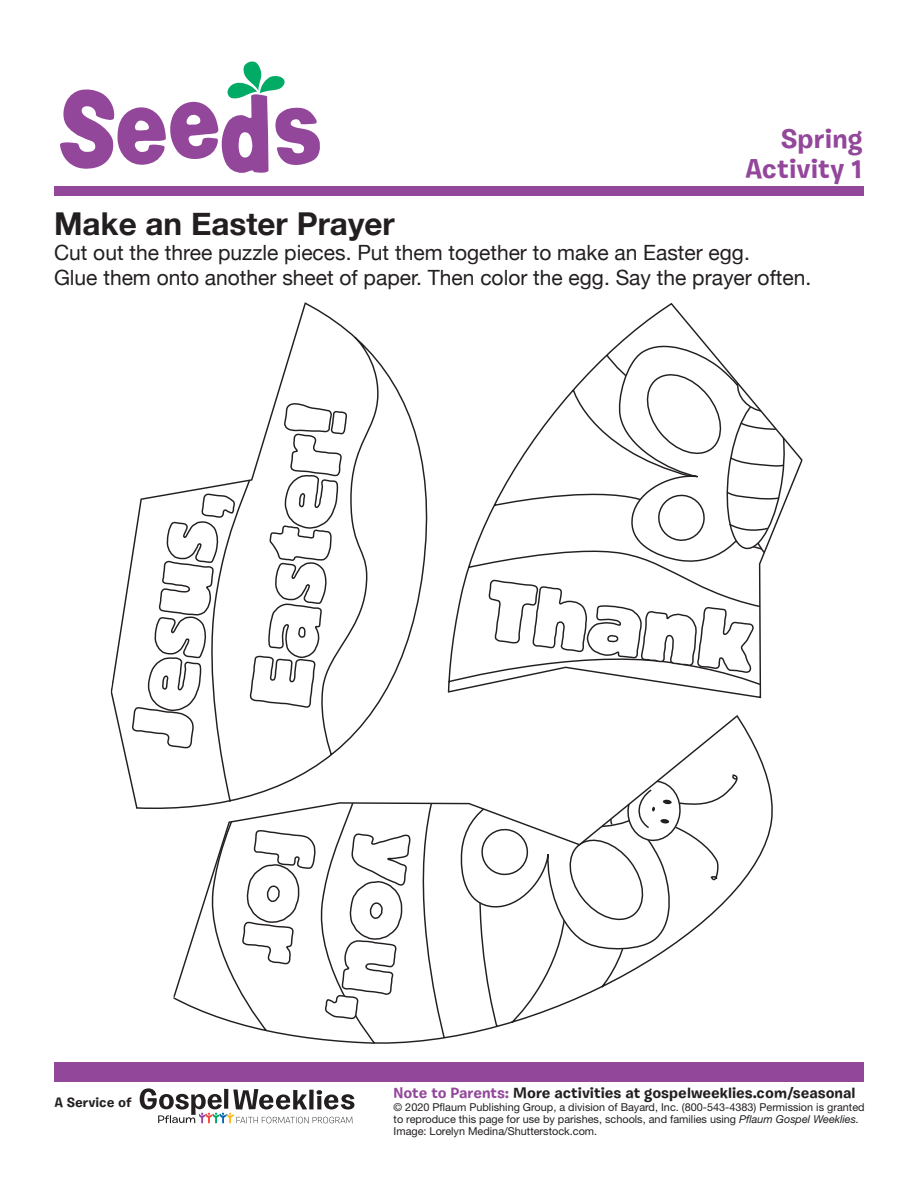
<style>
.page{position:relative;width:918px;height:1188px;background:#fff}
.page>*{position:absolute;margin:0;border:0;box-sizing:border-box;transform-origin:0 0}
.t1{font:700 31.5px "Helvetica Neue";color:#231f20}
.t2{font:700 27px "Burbank Small";color:#93479b}
.t3{font:21px "Helvetica Neue";color:#231f20}
.t4{font:700 15px "Burbank Small";color:#231f20}
.t5{font:700 13.5px "Burbank Small";color:#231f20}
.t6{font:10.8px/12px "Helvetica Neue LT Std";color:#231f20}
.s1{color:#93479b}
.s2{font-style:italic}
</style>
<div class="page">
<div style="left:54px;top:186px;width:810px;height:9px;background:#93479b"></div>
<svg style="left:60px;top:61px;width:260px;height:112px"></svg>
<div style="left:54px;top:1062px;width:809px;height:19px;background:#93479b"></div>
<svg style="left:140px;top:1088px;width:214px;height:35px"></svg>
<svg style="left:173px;top:843px;width:480px;height:201px"></svg>
<svg style="left:323px;top:843px;width:89px;height:178px"></svg>
<svg style="left:449px;top:735px;width:324px;height:224px"></svg>
<svg style="left:460px;top:303px;width:343px;height:432px"></svg>
<svg style="left:222px;top:303px;width:238px;height:540px"></svg>
<svg style="left:110px;top:302px;width:197px;height:522px"></svg>
<p class="t2" style="left:781px;top:122px;width:83px">Spring</p>
<p class="t2" style="left:745px;top:152px;width:119px">Activity 1</p>
<p class="t1" style="left:54px;top:199px;width:342px">Make an Easter Prayer</p>
<p class="t3" style="left:54px;top:237px;width:697px">Cut out the three puzzle pieces. Put them together to make an Easter egg.</p>
<p class="t3" style="left:54px;top:263px;width:759px">Glue them onto another sheet of paper. Then color the egg. Say the prayer often.</p>
<p class="t5" style="left:55px;top:1094px;width:79px">A Service of</p>
<p class="t4" style="left:394px;top:1084px;width:463px"><span class="s1">Note to Parents:</span> More activities at gospelweeklies.com/seasonal</p>
<p class="t6" style="left:394px;top:1101px;width:473px">© 2020 Pflaum Publishing Group, a division of Bayard, Inc. (800-543-4383) Permission is granted to reproduce this page for use by parishes, schools, and families using <span class="s2">Pflaum Gospel Weeklies.</span></p>
<p class="t6" style="left:394px;top:1125px;width:205px">Image: Lorelyn Medina/Shutterstock.com.</p>
</div>
